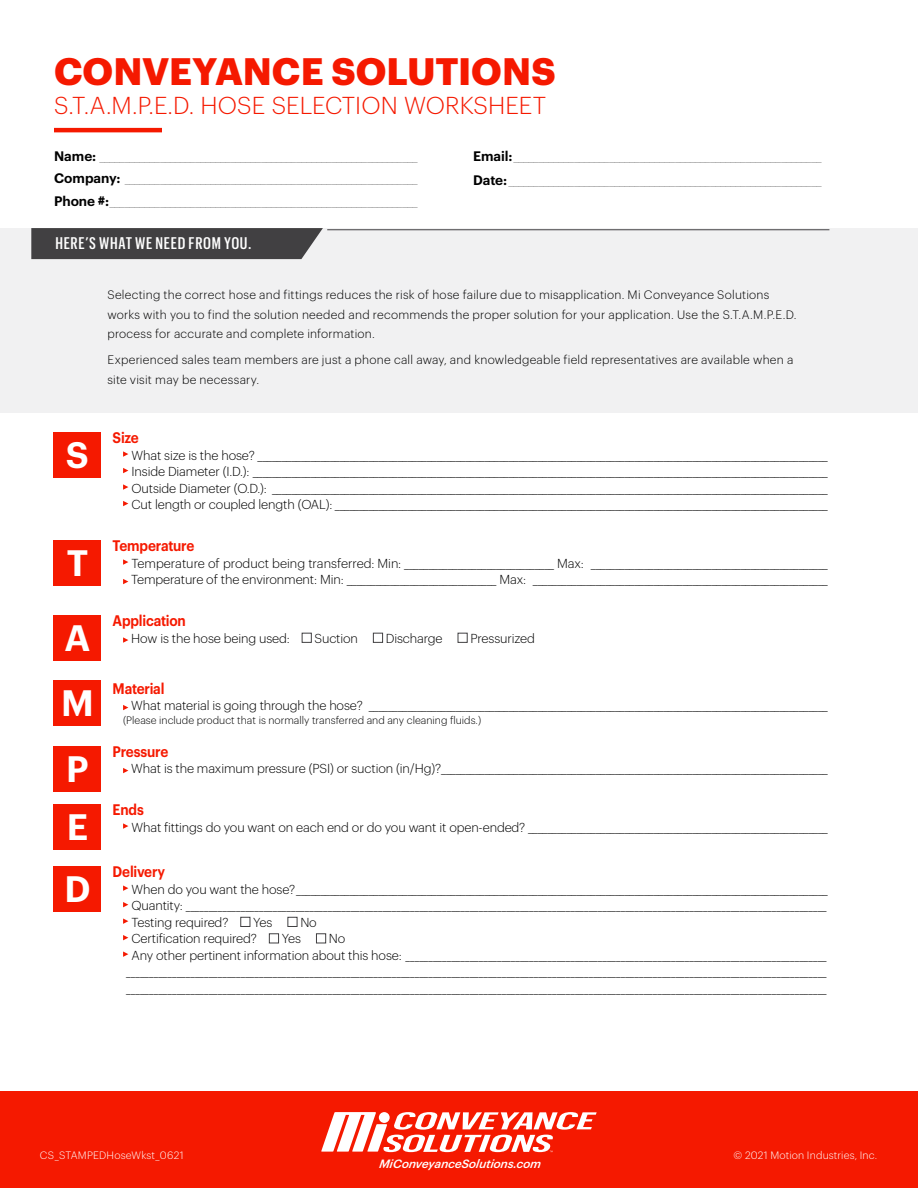
<style>
.page{position:relative;width:918px;height:1188px;background:#fff}
.page>*{position:absolute;margin:0;border:0;box-sizing:border-box;transform-origin:0 0}
.t1{font:700 37.5px "Graphik";color:#f51900}
.t2{font:600 36px "Graphik";color:#fff}
.t3{font:300 24px "Graphik";color:#f51900}
.t4{font:500 16.5px "Graphik X Cond";letter-spacing:.04em;color:#fff}
.t5{font:600 15px "Graphik";letter-spacing:-.015em;color:#f51900;scale:.9 1}
.t6{font:100 13.5px/22.5px "Graphik";color:#000;text-align:justify}
.t7{font:300 12.75px/16.5px "Graphik";letter-spacing:-.01em;color:#000;text-align:justify}
.t8{font:300 12.75px "Graphik";letter-spacing:-.01em;color:#000;scale:.9 1}
.t9{font:300 12px/19.5px "Graphik";letter-spacing:.025em;color:#000}
.t10{font:italic 500 11.7px "Graphik";color:#fff}
.t11{font:300 10.5px "Graphik";color:#000}
.t12{font:300 10.5px "Graphik";letter-spacing:.015em;color:#fff}
.s1{font-weight:600}
</style>
<div class="page">
<div style="left:0;top:1091px;width:918px;height:97px;background:#f51900"></div>
<svg style="left:321px;top:1112px;width:276px;height:40px"></svg>
<svg style="left:123px;top:451px;width:5px;height:6px"></svg>
<svg style="left:123px;top:468px;width:5px;height:5px"></svg>
<svg style="left:123px;top:484px;width:5px;height:6px"></svg>
<svg style="left:123px;top:501px;width:5px;height:5px"></svg>
<svg style="left:123px;top:559px;width:5px;height:6px"></svg>
<svg style="left:123px;top:579px;width:5px;height:5px"></svg>
<svg style="left:123px;top:637px;width:5px;height:6px"></svg>
<div style="left:302px;top:633px;width:10px;height:10px;border:1px solid #414042"></div>
<div style="left:373px;top:633px;width:10px;height:10px;border:1px solid #414042"></div>
<div style="left:458px;top:633px;width:10px;height:10px;border:1px solid #414042"></div>
<svg style="left:123px;top:705px;width:5px;height:5px"></svg>
<svg style="left:123px;top:768px;width:5px;height:5px"></svg>
<svg style="left:123px;top:823px;width:5px;height:6px"></svg>
<svg style="left:123px;top:885px;width:5px;height:6px"></svg>
<svg style="left:123px;top:902px;width:5px;height:5px"></svg>
<svg style="left:123px;top:918px;width:5px;height:6px"></svg>
<div style="left:240px;top:917px;width:10px;height:10px;border:1px solid #414042"></div>
<div style="left:287px;top:917px;width:10px;height:10px;border:1px solid #414042"></div>
<svg style="left:123px;top:935px;width:5px;height:5px"></svg>
<div style="left:269px;top:933px;width:10px;height:10px;border:1px solid #414042"></div>
<div style="left:316px;top:933px;width:10px;height:10px;border:1px solid #414042"></div>
<svg style="left:123px;top:951px;width:5px;height:6px"></svg>
<div style="left:53px;top:432px;width:48px;height:45px;background:#f51900"></div>
<div style="left:53px;top:615px;width:48px;height:46px;background:#f51900"></div>
<div style="left:53px;top:746px;width:48px;height:45px;background:#f51900"></div>
<div style="left:53px;top:866px;width:48px;height:45px;background:#f51900"></div>
<div style="left:53px;top:805px;width:48px;height:45px;background:#f51900"></div>
<div style="left:53px;top:681px;width:48px;height:45px;background:#f51900"></div>
<div style="left:53px;top:540px;width:48px;height:46px;background:#f51900"></div>
<div style="left:0;top:228px;width:918px;height:185px;background:#f1f1f2"></div>
<hr style="left:54px;top:128px;width:108px;height:4px;background:#f51900">
<svg style="left:31px;top:228px;width:292px;height:31px;background:#474748"></svg>
<hr style="left:327px;top:229px;width:502px;height:1px;background:#414042">
<h1 class="t1" style="left:54px;top:42px;width:503px">CONVEYANCE SOLUTIONS</h1>
<h3 class="t3" style="left:54px;top:88px;width:494px">S.T.A.M.P.E.D. HOSE SELECTION WORKSHEET</h3>
<p class="t6" style="left:54px;top:144px;width:365px"><span class="s1">Name:</span> _______________________________________________________________ <span class="s1">Company:</span> __________________________________________________________ <span class="s1">Phone #:</span>_____________________________________________________________</p>
<p class="t6" style="left:473px;top:143px;width:350px;line-height:24px"><span class="s1">Email:</span>_____________________________________________________________<br><span class="s1">Date:</span>______________________________________________________________</p>
<p class="t4" style="left:55px;top:234px;width:197px">HERE’S WHAT WE NEED FROM YOU.</p>
<p class="t9" style="left:107px;top:284px;width:691px">Selecting the correct hose and fittings reduces the risk of hose failure due to misapplication. Mi Conveyance Solutions works with you to find the solution needed and recommends the proper solution for your application. Use the S.T.A.M.P.E.D. process for accurate and complete information.</p>
<p class="t9" style="left:107px;top:349px;width:688px">Experienced sales team members are just a phone call away, and knowledgeable field representatives are available when a site visit may be necessary.</p>
<h2 class="t2" style="left:66px;top:427px;width:25px">S</h2>
<h2 class="t2" style="left:67px;top:535px;width:23px">T</h2>
<h2 class="t2" style="left:64px;top:610px;width:27px">A</h2>
<h2 class="t2" style="left:61px;top:676px;width:34px">M</h2>
<h2 class="t2" style="left:66px;top:741px;width:24px">P</h2>
<h2 class="t2" style="left:67px;top:799px;width:23px">E</h2>
<h2 class="t2" style="left:64px;top:861px;width:28px">D</h2>
<p class="t5" style="left:113px;top:426px;width:31px">Size</p>
<p class="t7" style="left:132px;top:446px;width:698px">What size is the hose? ______________________________________________________________________________________________________________________ Inside Diameter (I.D.): _______________________________________________________________________________________________________________________ Outside Diameter (O.D.): ___________________________________________________________________________________________________________________ Cut length or coupled length (OAL): ______________________________________________________________________________________________________</p>
<p class="t5" style="left:113px;top:534px;width:92px">Temperature</p>
<p class="t7" style="left:131px;top:554px;width:698px">Temperature of product being transferred: Min: _______________________________ Max: _________________________________________________<br>Temperature of the environment: Min: _______________________________ Max: _____________________________________________________________</p>
<p class="t5" style="left:113px;top:609px;width:83px">Application</p>
<p class="t7" style="left:131px;top:629px;width:160px">How is the hose being used:</p>
<p class="t7" style="left:315px;top:629px;width:45px">Suction</p>
<p class="t7" style="left:386px;top:629px;width:58px">Discharge</p>
<p class="t7" style="left:470px;top:629px;width:66px">Pressurized</p>
<p class="t5" style="left:113px;top:677px;width:59px">Material</p>
<p class="t7" style="left:131px;top:696px;width:698px">What material is going through the hose? _______________________________________________________________________________________________</p>
<p class="t11" style="left:123px;top:712px;width:360px">(Please include product that is normally transferred and any cleaning fluids.)</p>
<p class="t5" style="left:113px;top:740px;width:64px">Pressure</p>
<p class="t7" style="left:131px;top:759px;width:698px">What is the maximum pressure (PSI) or suction (in/Hg)?________________________________________________________________________________</p>
<p class="t5" style="left:113px;top:798px;width:36px">Ends</p>
<p class="t7" style="left:132px;top:818px;width:698px">What fittings do you want on each end or do you want it open-ended? ______________________________________________________________</p>
<p class="t5" style="left:113px;top:860px;width:60px">Delivery</p>
<p class="t7" style="left:132px;top:880px;width:698px">When do you want the hose?______________________________________________________________________________________________________________ Quantity: ____________________________________________________________________________________________________________________________________________ Testing required?</p>
<p class="t7" style="left:253px;top:913px;width:21px">Yes</p>
<p class="t7" style="left:300px;top:913px;width:18px">No</p>
<p class="t7" style="left:132px;top:930px;width:127px">Certification required?</p>
<p class="t7" style="left:282px;top:930px;width:21px">Yes</p>
<p class="t7" style="left:329px;top:930px;width:18px">No</p>
<p class="t7" style="left:132px;top:946px;width:697px">Any other pertinent information about this hose: ____________________________________________________________________________________________</p>
<p class="t8" style="left:126px;top:962px;width:780px">_________________________________________________________________________________________________________________________________________________________</p>
<p class="t8" style="left:126px;top:979px;width:780px">_________________________________________________________________________________________________________________________________________________________</p>
<p class="t12" style="left:40px;top:1147px;width:145px">CS_STAMPEDHoseWkst_0621</p>
<p class="t12" style="left:734px;top:1148px;width:145px">© 2021 Motion Industries, Inc.</p>
<p class="t10" style="left:379px;top:1155px;width:166px">MiConveyanceSolutions.com</p>
</div>
